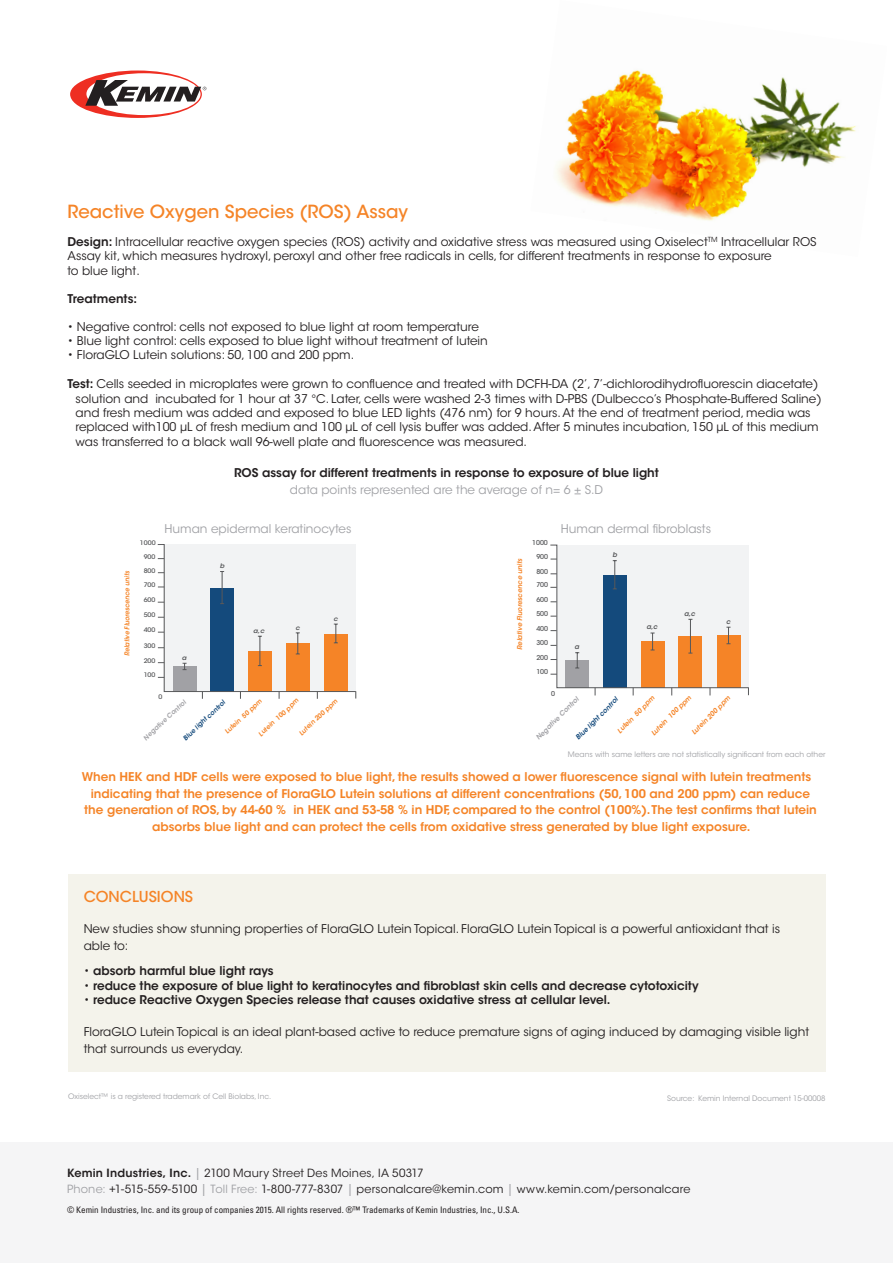
<style>
.page{position:relative;width:893px;height:1263px;background:#fff}
.page>*{position:absolute;margin:0;border:0;box-sizing:border-box;transform-origin:0 0}
.t1{font:500 18px "ITC Avant Garde Std";color:#f58427}
.t2{font:500 15px "ITC Avant Garde Std";color:#f58427}
.t3{font:12px/14.4px "ITC Avant Garde Std";color:#231f20}
.t4{font:600 12px/16.5px "ITC Avant Garde Std";color:#f58427;text-align:center}
.t5{font:600 12px "ITC Avant Garde Std";color:#231f20}
.t6{font:12px "ITC Avant Garde Std";color:#a0a1a5}
.t7{font:11.25px/15.8px "ITC Avant Garde Std";letter-spacing:.02em;color:#231f20}
.t8{font:condensed 9px "Univers LT Std";color:#231f20}
.t9{font:7.5px "ITC Avant Garde Std";color:#a0a1a5}
.t10{font:italic 600 6.75px "ITC Avant Garde Std";color:#f58427}
.t11{font:500 6.75px/14.5px "ITC Avant Garde Std";color:#57585a;text-align:justify}
.t12{font:italic 600 6.75px "ITC Avant Garde Std";color:#f58427;scale:.94 1}
.t13{font:italic 600 6.75px "ITC Avant Garde Std";color:#144a7c}
.t14{font:italic 600 6.75px "ITC Avant Garde Std";color:#a1a1a5}
.t15{font:italic 600 6.75px "ITC Avant Garde Std";color:#57585a}
.t16{font:italic 600 6.45px "ITC Avant Garde Std";color:#f58427}
.t17{font:italic 600 6.45px "ITC Avant Garde Std";color:#144a7c}
.t18{font:italic 600 6.45px "ITC Avant Garde Std";color:#a1a1a5}
.t19{font:500 6.3px "ITC Avant Garde Std";color:#57585a;scale:1.07 1}
.t20{font:italic 600 6.3px "ITC Avant Garde Std";color:#57585a;scale:1.07 1}
.s1{font-weight:600}
.s2{font-weight:400}
.s3{font-size:12px;color:#a0a1a5}
.s4{color:#a0a1a5}
</style>
<div class="page">
<div style="left:0;top:1142px;width:893px;height:121px;background:#f5f5f6"></div>
<svg style="left:70px;top:71px;width:136px;height:47px"></svg>
<img style="left:556px;top:70px;width:300px;height:151px">
<div style="left:68px;top:875px;width:757px;height:197px;background:#f4f3eb"></div>
<svg style="left:157px;top:544px;width:199px;height:155px"></svg>
<svg style="left:550px;top:544px;width:199px;height:151px"></svg>
<p class="t1" style="left:68px;top:200px;width:342px">Reactive Oxygen Species (ROS) Assay</p>
<p class="t3" style="left:68px;top:235px;width:751px"><span class="s1">Design:</span> Intracellular reactive oxygen species (ROS) activity and oxidative stress was measured using Oxiselect<sup>TM</sup> Intracellular ROS<br>Assay kit, which measures hydroxyl, peroxyl and other free radicals in cells, for different treatments in response to exposure<br>to blue light.</p>
<p class="t5" style="left:68px;top:291px;width:71px">Treatments:</p>
<p class="t3" style="left:68px;top:319px;width:413px">• Negative control: cells not exposed to blue light at room temperature</p>
<p class="t3" style="left:68px;top:334px;width:422px">• Blue light control: cells exposed to blue light without treatment of lutein</p>
<p class="t3" style="left:68px;top:348px;width:288px">• FloraGLO Lutein solutions: 50, 100 and 200 ppm.</p>
<p class="t3" style="left:76px;top:377px;width:748px;text-indent:-8px"><span class="s1">Test:</span> Cells seeded in microplates were grown to confluence and treated with DCFH-DA (2’, 7’-dichlorodihydrofluorescin diacetate) solution and incubated for 1 hour at 37 °C. Later, cells were washed 2-3 times with D-PBS (Dulbecco’s Phosphate-Buffered Saline) and fresh medium was added and exposed to blue LED lights (476 nm) for 9 hours. At the end of treatment period, media was replaced with100 μL of fresh medium and 100 μL of cell lysis buffer was added. After 5 minutes incubation, 150 μL of this medium was transferred to a black wall 96-well plate and fluorescence was measured.</p>
<p class="t5" style="left:234px;top:465px;width:426px">ROS assay for different treatments in response to exposure of blue light</p>
<p class="t6" style="left:290px;top:482px;width:315px">data points represented are the average of n= 6 ± S.D</p>
<p class="t12" style="left:123px;top:656px;width:93px;rotate:-90deg">Relative Fluorescence units</p>
<p class="t6" style="left:165px;top:521px;width:188px">Human epidermal keratinocytes</p>
<p class="t6" style="left:561px;top:522px;width:152px">Human dermal fibroblasts</p>
<p class="t19" style="left:140px;top:538px;width:16px">1000</p>
<p class="t11" style="left:532px;top:535px;width:17px">1000</p>
<p class="t19" style="left:144px;top:552px;width:13px">900</p>
<p class="t19" style="left:144px;top:596px;width:13px">600</p>
<p class="t19" style="left:144px;top:611px;width:13px">500</p>
<p class="t19" style="left:144px;top:626px;width:13px">400</p>
<p class="t19" style="left:144px;top:641px;width:13px">300</p>
<p class="t19" style="left:144px;top:671px;width:13px">100</p>
<p class="t19" style="left:144px;top:566px;width:13px">800</p>
<p class="t19" style="left:144px;top:581px;width:13px">700</p>
<p class="t19" style="left:144px;top:656px;width:13px">200</p>
<p class="t20" style="left:182px;top:654px;width:6px">a</p>
<p class="t20" style="left:220px;top:562px;width:6px">b</p>
<p class="t20" style="left:253px;top:626px;width:12px">a,c</p>
<p class="t20" style="left:295px;top:623px;width:6px">c</p>
<p class="t20" style="left:334px;top:615px;width:6px">c</p>
<p class="t11" style="left:536px;top:549px;width:13px">900</p>
<p class="t10" style="left:515px;top:650px;width:93px;rotate:-90deg">Relative Fluorescence units</p>
<p class="t11" style="left:536px;top:564px;width:13px">800</p>
<p class="t11" style="left:536px;top:578px;width:13px">700</p>
<p class="t11" style="left:536px;top:592px;width:13px">600<br>500<br>400<br>300</p>
<p class="t11" style="left:536px;top:664px;width:13px">100</p>
<p class="t11" style="left:536px;top:650px;width:13px">200</p>
<p class="t15" style="left:575px;top:643px;width:6px">a</p>
<p class="t15" style="left:613px;top:550px;width:6px">b</p>
<p class="t15" style="left:646px;top:622px;width:12px">a,c</p>
<p class="t15" style="left:684px;top:609px;width:12px">a,c</p>
<p class="t15" style="left:726px;top:617px;width:6px">c</p>
<p class="t19" style="left:159px;top:693px;width:5px">0</p>
<p class="t16" style="left:257px;top:732px;width:53px;rotate:-43deg">Lutein 100 ppm</p>
<p class="t16" style="left:297px;top:731px;width:51px;rotate:-43deg">Lutein 200 ppm</p>
<p class="t17" style="left:181px;top:736px;width:56px;rotate:-43deg">Blue light control</p>
<p class="t16" style="left:223px;top:730px;width:49px;rotate:-43deg">Lutein 50 ppm</p>
<p class="t18" style="left:142px;top:736px;width:57px;rotate:-43deg">Negative Control</p>
<p class="t11" style="left:551px;top:686px;width:5px">0</p>
<p class="t10" style="left:649px;top:731px;width:55px;rotate:-45deg">Lutein 100 ppm</p>
<p class="t10" style="left:690px;top:730px;width:53px;rotate:-45deg">Lutein 200 ppm</p>
<p class="t13" style="left:574px;top:735px;width:58px;rotate:-45deg">Blue light control</p>
<p class="t10" style="left:615px;top:729px;width:51px;rotate:-45deg">Lutein 50 ppm</p>
<p class="t14" style="left:534px;top:735px;width:59px;rotate:-45deg">Negative Control</p>
<p class="t9" style="left:568px;top:749px;width:259px">Means with same letters are not statistically significant from each other</p>
<p class="t4" style="left:82px;top:769px;width:737px">When HEK and HDF cells were exposed to blue light, the results showed a lower fluorescence signal with lutein treatments indicating that the presence of FloraGLO Lutein solutions at different concentrations (50, 100 and 200 ppm) can reduce the generation of ROS, by 44-60 % in HEK and 53-58 % in HDF, compared to the control (100%). The test confirms that lutein absorbs blue light and can protect the cells from oxidative stress generated by blue light exposure.</p>
<p class="t2" style="left:84px;top:887px;width:111px">CONCLUSIONS</p>
<p class="t3" style="left:84px;top:920px;width:698px;line-height:17.2px">New studies show stunning properties of FloraGLO Lutein Topical. FloraGLO Lutein Topical is a powerful antioxidant that is able to:</p>
<p class="t5" style="left:84px;top:963px;width:191px"><span class="s2">•</span> absorb harmful blue light rays</p>
<p class="t5" style="left:84px;top:977px;width:616px"><span class="s2">•</span> reduce the exposure of blue light to keratinocytes and fibroblast skin cells and decrease cytotoxicity</p>
<p class="t5" style="left:84px;top:992px;width:528px"><span class="s2">•</span> reduce Reactive Oxygen Species release that causes oxidative stress at cellular level.</p>
<p class="t3" style="left:84px;top:1024px;width:727px">FloraGLO Lutein Topical is an ideal plant-based active to reduce premature signs of aging induced by damaging visible light</p>
<p class="t3" style="left:84px;top:1041px;width:161px">that surrounds us everyday.</p>
<p class="t9" style="left:68px;top:1092px;width:205px">Oxiselect™ is a registered trademark of Cell Biolabs, Inc.</p>
<p class="t9" style="left:667px;top:1094px;width:160px">Source: Kemin Internal Document 15-00008</p>
<p class="t7" style="left:67px;top:1165px;width:625px"><span class="s1">Kemin Industries, Inc.</span> <span class="s3">|</span> 2100 Maury Street Des Moines, IA 50317<br><span class="s4">Phone:</span> +1-515-559-5100 <span class="s3">|</span> <span class="s4">Toll Free:</span> 1-800-777-8307 <span class="s3">|</span> personalcare@kemin.com <span class="s3">|</span> www.kemin.com/personalcare</p>
<p class="t8" style="left:67px;top:1204px;width:454px">© Kemin Industries, Inc. and its group of companies 2015. All rights reserved. ®™ Trademarks of Kemin Industries, Inc., U.S.A.</p>
</div>
